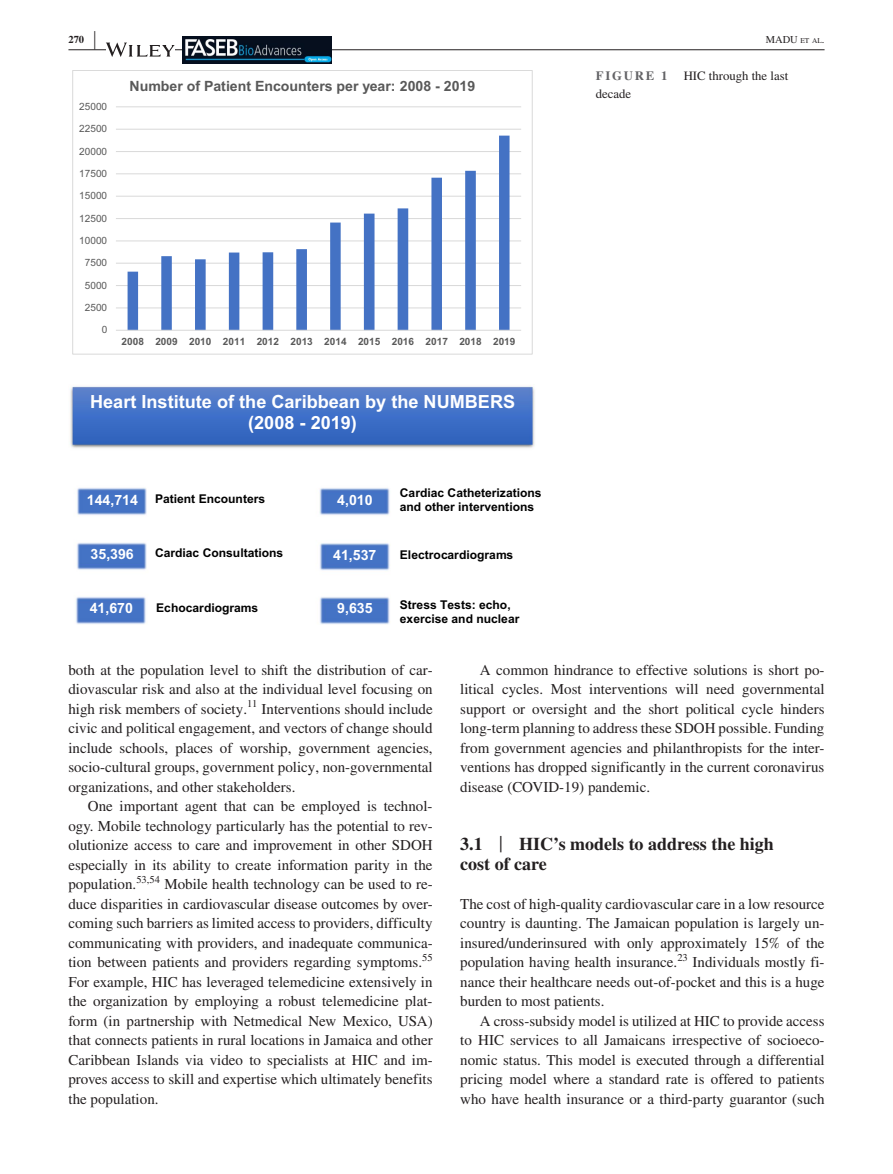
<style>
.page{position:relative;width:893px;height:1174px;background:#fff}
.page>*{position:absolute;margin:0;border:0;box-sizing:border-box;transform-origin:0 0}
.t1{font:700 25.95px "STIX";color:#231f20;scale:.36 1}
.t2{font:700 18.15px/20.9px "Arial";color:#fff;text-align:center}
.t3{font:700 18px/19.5px "STIX";color:#231f20}
.t4{font:15px/19.5px "STIX";color:#231f20;text-align:justify}
.t5{font:700 14.1px "Arial";color:#595959}
.t6{font:700 14.1px "Arial";color:#fff}
.t7{font:12.75px "STIX";color:#231f20}
.t8{font:700 12.75px "STIX";letter-spacing:.14em;color:#636366}
.t9{font:700 12.15px/14px "Arial";color:#000}
.t10{font:10.5px "STIX";color:#231f20}
.t11{font:10.5px "STIX";color:#231f20}
.t12{font:700 10.5px "STIX";color:#231f20}
.t13{font:10.05px "Arial";color:#595959}
.t14{font:700 10.05px "Arial";color:#595959}
.s1{font-size:7.35px}
.s2{font-weight:400;font-size:23.7px}
</style>
<div class="page">
<hr style="left:68px;top:49px;width:756px;height:1px;background:#231f20">
<svg style="left:106px;top:43px;width:69px;height:14px"></svg>
<img style="left:182px;top:36px;width:149px;height:27px">
<img style="left:70px;top:385px;width:465px;height:239px">
<hr style="left:116px;top:307px;width:405px;height:1px;background:#d9d9d9">
<hr style="left:116px;top:285px;width:405px;height:1px;background:#d9d9d9">
<hr style="left:116px;top:263px;width:405px;height:1px;background:#d9d9d9">
<hr style="left:116px;top:240px;width:405px;height:1px;background:#d9d9d9">
<hr style="left:116px;top:218px;width:405px;height:1px;background:#d9d9d9">
<hr style="left:116px;top:196px;width:405px;height:1px;background:#d9d9d9">
<hr style="left:116px;top:173px;width:405px;height:1px;background:#d9d9d9">
<hr style="left:116px;top:151px;width:405px;height:1px;background:#d9d9d9">
<hr style="left:116px;top:129px;width:405px;height:1px;background:#d9d9d9">
<hr style="left:116px;top:106px;width:405px;height:1px;background:#d9d9d9">
<svg style="left:128px;top:136px;width:382px;height:194px"></svg>
<hr style="left:116px;top:330px;width:405px;height:1px;background:#d9d9d9">
<div style="left:72px;top:70px;width:461px;height:284px;border:1px solid #d9d9d9"></div>
<div style="left:147px;top:488px;width:136px;height:27px;background:#fff"></div>
<div style="left:147px;top:541px;width:157px;height:27px;background:#fff"></div>
<div style="left:149px;top:596px;width:135px;height:27px;background:#fff"></div>
<div style="left:392px;top:543px;width:136px;height:28px;background:#fff"></div>
<p class="t12" style="left:68px;top:33px;width:17px">270</p>
<h1 class="t1" style="left:94px;top:25px;width:7px">|</h1>
<p class="t11" style="left:766px;top:32px;width:60px">MADU <span class="s1">et al</span>.</p>
<p class="t13" style="left:79px;top:100px;width:29px">25000</p>
<p class="t13" style="left:79px;top:122px;width:29px">22500</p>
<p class="t13" style="left:79px;top:144px;width:29px">20000</p>
<p class="t13" style="left:79px;top:167px;width:29px">17500</p>
<p class="t13" style="left:79px;top:189px;width:29px">15000</p>
<p class="t13" style="left:79px;top:211px;width:29px">12500</p>
<p class="t13" style="left:79px;top:234px;width:29px">10000</p>
<p class="t13" style="left:85px;top:256px;width:24px">7500</p>
<p class="t13" style="left:85px;top:278px;width:24px">5000</p>
<p class="t13" style="left:85px;top:301px;width:24px">2500</p>
<p class="t13" style="left:102px;top:323px;width:7px">0</p>
<p class="t5" style="left:130px;top:76px;width:347px">Number of Patient Encounters per year: 2008 - 2019</p>
<p class="t14" style="left:122px;top:335px;width:395px">2008 2009 2010 2011 2012 2013 2014 2015 2016 2017 2018 2019</p>
<p class="t2" style="left:90px;top:392px;width:427px">Heart Institute of the Caribbean by the NUMBERS (2008 - 2019)</p>
<p class="t6" style="left:87px;top:490px;width:53px">144,714</p>
<p class="t9" style="left:155px;top:492px;width:112px">Patient Encounters</p>
<p class="t6" style="left:91px;top:544px;width:45px">35,396</p>
<p class="t9" style="left:155px;top:546px;width:130px">Cardiac Consultations</p>
<p class="t6" style="left:90px;top:598px;width:45px">41,670</p>
<p class="t9" style="left:156px;top:601px;width:104px">Echocardiograms</p>
<p class="t6" style="left:337px;top:490px;width:37px">4,010</p>
<p class="t6" style="left:333px;top:545px;width:45px">41,537</p>
<p class="t6" style="left:337px;top:598px;width:37px">9,635</p>
<p class="t9" style="left:400px;top:485px;width:143px">Cardiac Catheterizations and other interventions</p>
<p class="t9" style="left:400px;top:548px;width:115px">Electrocardiograms</p>
<p class="t9" style="left:400px;top:598px;width:121px">Stress Tests: echo, exercise and nuclear</p>
<p class="t8" style="left:596px;top:68px;width:73px">FIGURE 1</p>
<p class="t7" style="left:684px;top:67px;width:106px">HIC through the last</p>
<p class="t7" style="left:596px;top:85px;width:37px">decade</p>
<p class="t4" style="left:68px;top:661px;width:366px">both at the population level to shift the distribution of car&shy;diovascular risk and also at the individual level focusing on high risk members of society.</p>
<p class="t10" style="left:247px;top:696px;width:12px">11</p>
<p class="t4" style="left:68px;top:700px;width:366px;text-indent:193px">Interventions should include civic and political engagement, and vectors of change should include schools, places of worship, government agencies, socio-cultural groups, government policy, non-governmental organizations, and other stakeholders.</p>
<p class="t4" style="left:68px;top:797px;width:366px;text-indent:20px">One important agent that can be employed is technol&shy;ogy. Mobile technology particularly has the potential to rev&shy;olutionize access to care and improvement in other SDOH especially in its ability to create information parity in the population.</p>
<p class="t10" style="left:136px;top:872px;width:25px">53,54</p>
<p class="t4" style="left:68px;top:875px;width:366px;text-indent:96px">Mobile health technology can be used to re&shy;duce disparities in cardiovascular disease outcomes by over&shy;coming such barriers as limited access to providers, difficulty communicating with providers, and inadequate communica&shy;tion between patients and providers regarding symptoms.</p>
<p class="t10" style="left:422px;top:950px;width:12px">55</p>
<p class="t4" style="left:68px;top:973px;width:366px">For example, HIC has leveraged telemedicine extensively in the organization by employing a robust telemedicine plat&shy;form (in partnership with Netmedical New Mexico, USA) that connects patients in rural locations in Jamaica and other Caribbean Islands via video to specialists at HIC and im&shy;proves access to skill and expertise which ultimately benefits the population.</p>
<p class="t4" style="left:460px;top:661px;width:366px;text-indent:20px">A common hindrance to effective solutions is short po&shy;litical cycles. Most interventions will need governmental support or oversight and the short political cycle hinders long-term planning to address these SDOH possible. Funding from government agencies and philanthropists for the inter&shy;ventions has dropped significantly in the current coronavirus disease (COVID-19) pandemic.</p>
<p class="t3" style="left:460px;top:834px;width:315px">3.1 <span class="s2">|</span> HIC’s models to address the high cost of care</p>
<p class="t4" style="left:460px;top:895px;width:366px">The cost of high-quality cardiovascular care in a low resource country is daunting. The Jamaican population is largely un&shy;insured/underinsured with only approximately 15% of the population having health insurance.</p>
<p class="t10" style="left:677px;top:950px;width:12px">23</p>
<p class="t4" style="left:460px;top:953px;width:366px;text-indent:232px">Individuals mostly fi&shy;nance their healthcare needs out-of-pocket and this is a huge burden to most patients.</p>
<p class="t4" style="left:460px;top:1012px;width:366px;text-indent:20px">A cross-subsidy model is utilized at HIC to provide access to HIC services to all Jamaicans irrespective of socioeco&shy;nomic status. This model is executed through a differential pricing model where a standard rate is offered to patients who have health insurance or a third-party guarantor (such</p>
</div>
